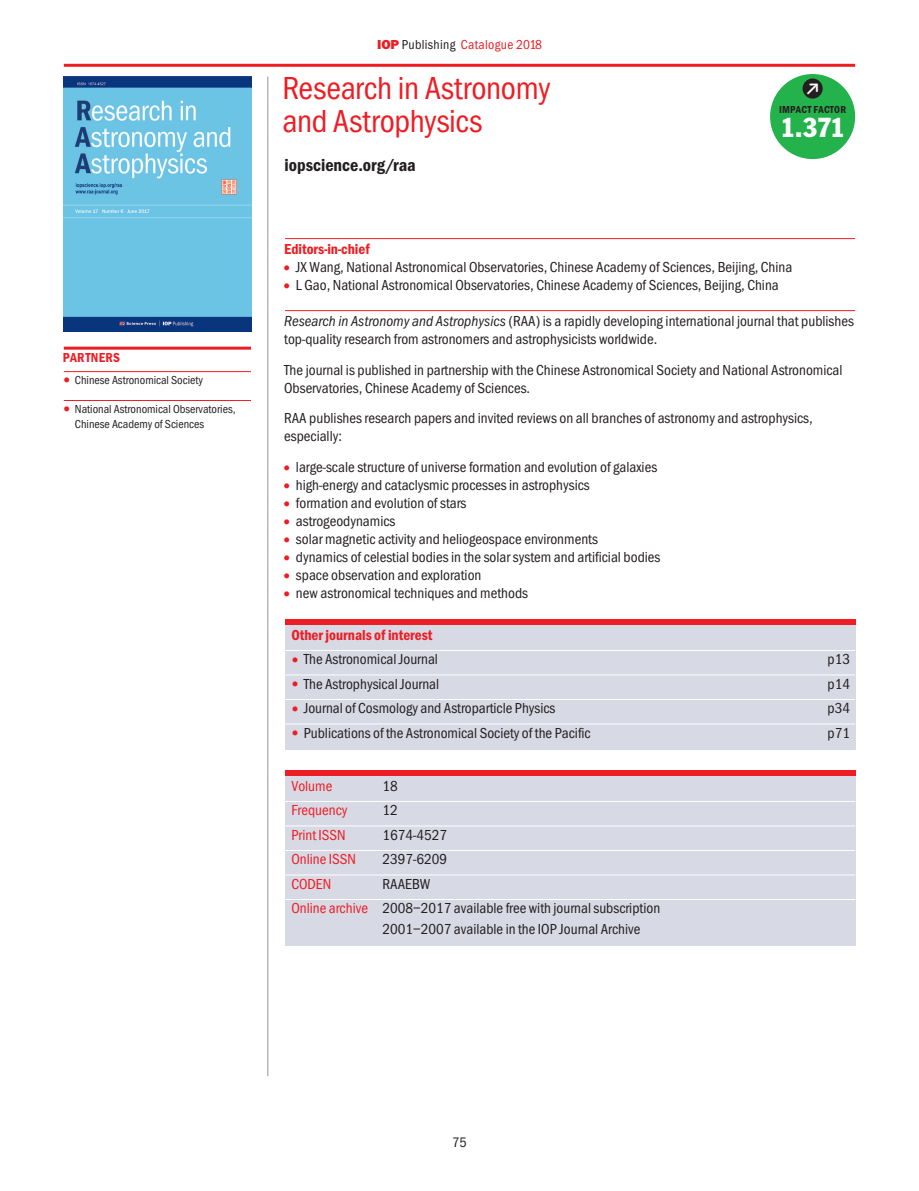
<style>
.page{position:relative;width:919px;height:1191px;background:#fff}
.page>*{position:absolute;margin:0;border:0;box-sizing:border-box;transform-origin:0 0}
.t1{font:33px/33px "Franklin Got Cd Io P";letter-spacing:-.01em;color:#ee1d23}
.t2{font:condensed 27px "Franklin Gothic";color:#fff}
.t3{font:600 18px "Franklin Got Cd Io P";color:#231f20}
.t4{font:16.95px "Info Disp Semibold Roman Exp";color:#fff}
.t5{font:15px/18px "Franklin Got Cd Io P";color:#231f20}
.t6{font:600 15px "Franklin Got Cd Io P";color:#ee1d23}
.t7{font:15px "Franklin Got Cd Io P";color:#ee1d23}
.t8{font:14.25px "Franklin Got Cd Io P";color:#231f20}
.t9{font:13.5px "Franklin Got Cd Io P";letter-spacing:.025em;color:#ee1d23}
.t10{font:600 13.5px "Franklin Got Cd Io P";letter-spacing:.02em;color:#ee1d23}
.t11{font:12px/15px "Franklin Got Cd Io P";color:#231f20}
.t12{font:600 10.5px "Franklin Got Cd Io P";letter-spacing:.02em;color:#231f20}
.s1{font-size:18px;color:#ee1d23}
.s2{font-family:"Franklin Got Md Io P";font-weight:800}
.s3{color:#231f20}
.s4{font-style:italic}
.s5{color:#ee1d23}
</style>
<div class="page">
<hr style="left:64px;top:64px;width:791px;height:3px;background:#ee1d23">
<hr style="left:267px;top:77px;width:1px;height:999px;background:#939598">
<img style="left:64px;top:77px;width:187px;height:255px">
<div style="left:285px;top:620px;width:570px;height:129px;background:#d7d9e5"></div>
<div style="left:285px;top:620px;width:570px;height:5px;background:#ee1d23"></div>
<hr style="left:285px;top:650px;width:570px;height:1px;background:#fff">
<hr style="left:285px;top:674px;width:570px;height:1px;background:#fff">
<hr style="left:285px;top:699px;width:570px;height:1px;background:#fff">
<hr style="left:285px;top:723px;width:570px;height:1px;background:#fff">
<div style="left:285px;top:772px;width:570px;height:173px;background:#d7d9e5"></div>
<div style="left:285px;top:770px;width:570px;height:6px;background:#ee1d23"></div>
<hr style="left:285px;top:801px;width:570px;height:1px;background:#fff">
<hr style="left:285px;top:825px;width:570px;height:1px;background:#fff">
<hr style="left:285px;top:850px;width:570px;height:1px;background:#fff">
<hr style="left:285px;top:874px;width:570px;height:1px;background:#fff">
<hr style="left:285px;top:899px;width:570px;height:1px;background:#fff">
<hr style="left:285px;top:238px;width:570px;height:1px;background:#ee1d23">
<hr style="left:285px;top:310px;width:570px;height:1px;background:#ee1d23">
<hr style="left:64px;top:371px;width:187px;height:1px;background:#ee1d23">
<hr style="left:64px;top:400px;width:187px;height:1px;background:#ee1d23">
<hr style="left:64px;top:347px;width:187px;height:3px;background:#ee1d23">
<div style="left:770px;top:74px;width:85px;height:85px;background:#23b24b;border-radius:50%"></div>
<div style="left:802px;top:78px;width:20px;height:21px;background:#231f20;border-radius:50%"></div>
<p class="t10" style="left:63px;top:350px;width:59px">PARTNERS</p>
<p class="t11" style="left:61px;top:372px;width:144px"><span class="s1">•</span> Chinese Astronomical Society</p>
<p class="t11" style="left:75px;top:401px;width:162px;text-indent:-14px"><span class="s1">•</span> National Astronomical Observatories,<br>Chinese Academy of Sciences</p>
<p class="t9" style="left:377px;top:37px;width:166px"><span class="s2">IOP</span> <span class="s3">Publishing</span> Catalogue 2018</p>
<h1 class="t1" style="left:282px;top:72px;width:269px">Research in Astronomy and Astrophysics</h1>
<p class="t3" style="left:284px;top:155px;width:133px">iopscience.org/raa</p>
<p class="t4" style="left:806px;top:80px;width:14px">S</p>
<p class="t12" style="left:779px;top:103px;width:69px">IMPACT FACTOR</p>
<h2 class="t2" style="left:780px;top:110px;width:66px">1.371</h2>
<p class="t6" style="left:284px;top:240px;width:87px">Editors-in-chief</p>
<p class="t5" style="left:281px;top:258px;width:513px"><span class="s1">•</span> JX Wang, National Astronomical Observatories, Chinese Academy of Sciences, Beijing, China</p>
<p class="t5" style="left:281px;top:276px;width:499px"><span class="s1">•</span> L Gao, National Astronomical Observatories, Chinese Academy of Sciences, Beijing, China</p>
<p class="t5" style="left:284px;top:312px;width:571px"><span class="s4">Research in Astronomy and Astrophysics</span> (RAA) is a rapidly developing international journal that publishes top-quality research from astronomers and astrophysicists worldwide.</p>
<p class="t5" style="left:284px;top:361px;width:560px">The journal is published in partnership with the Chinese Astronomical Society and National Astronomical<br>Observatories, Chinese Academy of Sciences.</p>
<p class="t5" style="left:284px;top:409px;width:530px">RAA publishes research papers and invited reviews on all branches of astronomy and astrophysics, especially:</p>
<p class="t5" style="left:281px;top:458px;width:378px"><span class="s1">•</span> large-scale structure of universe formation and evolution of galaxies</p>
<p class="t5" style="left:281px;top:476px;width:310px"><span class="s1">•</span> high-energy and cataclysmic processes in astrophysics</p>
<p class="t5" style="left:281px;top:494px;width:187px"><span class="s1">•</span> formation and evolution of stars</p>
<p class="t5" style="left:281px;top:512px;width:116px"><span class="s1">•</span> astrogeodynamics</p>
<p class="t5" style="left:281px;top:530px;width:318px"><span class="s1">•</span> solar magnetic activity and heliogeospace environments</p>
<p class="t5" style="left:281px;top:548px;width:381px"><span class="s1">•</span> dynamics of celestial bodies in the solar system and artificial bodies</p>
<p class="t5" style="left:281px;top:566px;width:202px"><span class="s1">•</span> space observation and exploration</p>
<p class="t5" style="left:281px;top:584px;width:249px"><span class="s1">•</span> new astronomical techniques and methods</p>
<p class="t6" style="left:291px;top:626px;width:143px">Other journals of interest</p>
<p class="t5" style="left:289px;top:650px;width:150px"><span class="s1">•</span> The Astronomical Journal</p>
<p class="t5" style="left:827px;top:650px;width:24px">p13</p>
<p class="t5" style="left:289px;top:675px;width:151px"><span class="s1">•</span> The Astrophysical Journal</p>
<p class="t5" style="left:827px;top:675px;width:24px">p14</p>
<p class="t5" style="left:289px;top:699px;width:268px"><span class="s1">•</span> Journal of Cosmology and Astroparticle Physics</p>
<p class="t5" style="left:827px;top:699px;width:24px">p34</p>
<p class="t5" style="left:289px;top:724px;width:303px"><span class="s1">•</span> Publications of the Astronomical Society of the Pacific</p>
<p class="t5" style="left:827px;top:724px;width:24px">p71</p>
<p class="t7" style="left:291px;top:777px;width:42px">Volume</p>
<p class="t5" style="left:382px;top:777px;width:17px">18</p>
<p class="t7" style="left:291px;top:802px;width:57px">Frequency</p>
<p class="t5" style="left:382px;top:801px;width:17px">12</p>
<p class="t7" style="left:291px;top:826px;width:56px">Print ISSN</p>
<p class="t5" style="left:382px;top:826px;width:66px">1674-4527</p>
<p class="t7" style="left:291px;top:851px;width:66px">Online ISSN</p>
<p class="t5" style="left:382px;top:850px;width:66px">2397-6209</p>
<p class="t7" style="left:291px;top:875px;width:41px">CODEN</p>
<p class="t5" style="left:291px;top:872px;width:370px;line-height:24.5px;text-indent:91px">RAAEBW<br><span class="s5">Online archive</span> 2008–2017 available free with journal subscription</p>
<p class="t5" style="left:382px;top:920px;width:259px">2001–2007 available in the IOP Journal Archive</p>
<p class="t8" style="left:452px;top:1134px;width:16px">75</p>
</div>
